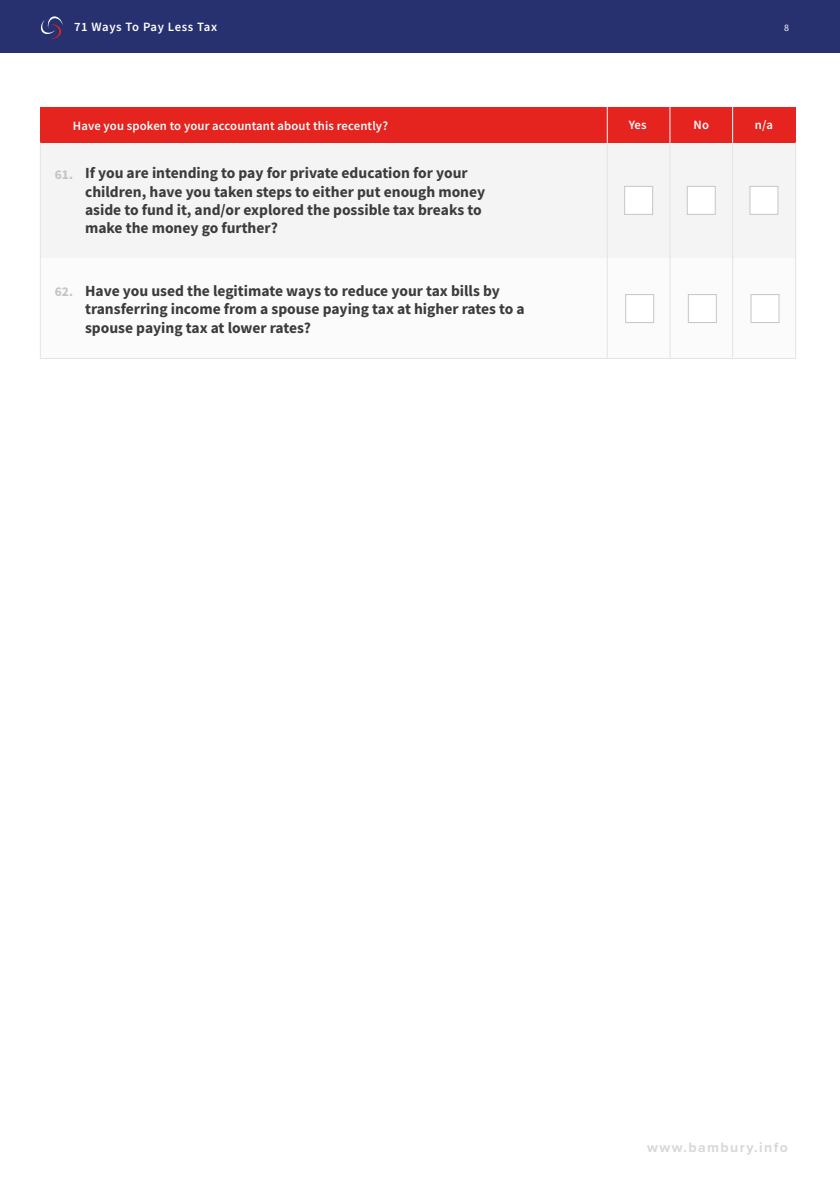
<style>
.page{position:relative;width:840px;height:1191px;background:#fff}
.page>*{position:absolute;margin:0;border:0;box-sizing:border-box;transform-origin:0 0}
.t1{font:700 15.6px/18.4px "Source Sans Pro";color:#3c3c3b}
.t2{font:700 14px "Proxima Nova";letter-spacing:.1em;color:#d8d8da}
.t3{font:700 13.4px "Source Sans Pro";color:#c3c3c3}
.t4{font:600 12.6px "Source Sans Pro";letter-spacing:.01em;color:#fff}
.t5{font:600 12.6px "Source Sans Pro";letter-spacing:.05em;color:#fff}
.t6{font:9.8px "Source Sans Pro";color:#fff}
.s1{font-size:13.4px;color:#c3c3c3}
</style>
<div class="page">
<div style="left:0;top:0;width:839px;height:53px;background:#28316f"></div>
<svg style="left:41px;top:16px;width:22px;height:23px"></svg>
<div style="left:40px;top:142px;width:755px;height:116px;background:#f4f4f4"></div>
<div style="left:40px;top:107px;width:755px;height:35px;background:#e5231f"></div>
<div style="left:40px;top:258px;width:755px;height:101px;background:#fbfbfb"></div>
<div style="left:623px;top:186px;width:29px;height:29px;background:#fff;border:1px solid #c8c9cb"></div>
<div style="left:686px;top:186px;width:29px;height:29px;background:#fff;border:1px solid #c8c9cb"></div>
<div style="left:749px;top:186px;width:29px;height:29px;background:#fff;border:1px solid #c8c9cb"></div>
<hr style="left:606px;top:142px;width:1px;height:217px;background:#e4e3e5">
<hr style="left:40px;top:358px;width:755px;height:1px;background:#e4e3e5">
<hr style="left:669px;top:142px;width:1px;height:217px;background:#e4e3e5">
<hr style="left:731px;top:142px;width:1px;height:217px;background:#e4e3e5">
<hr style="left:794px;top:142px;width:1px;height:217px;background:#e4e3e5">
<hr style="left:606px;top:107px;width:1px;height:35px;background:#fff">
<hr style="left:669px;top:107px;width:1px;height:35px;background:#fff">
<hr style="left:731px;top:107px;width:1px;height:35px;background:#fff">
<hr style="left:40px;top:142px;width:1px;height:217px;background:#e4e3e5">
<div style="left:624px;top:294px;width:29px;height:29px;background:#fff;border:1px solid #c8c9cb"></div>
<div style="left:687px;top:294px;width:29px;height:29px;background:#fff;border:1px solid #c8c9cb"></div>
<div style="left:750px;top:294px;width:29px;height:29px;background:#fff;border:1px solid #c8c9cb"></div>
<p class="t5" style="left:74px;top:19px;width:144px">71 Ways To Pay Less Tax</p>
<p class="t6" style="left:783px;top:22px;width:6px">8</p>
<p class="t4" style="left:73px;top:117px;width:316px">Have you spoken to your accountant about this recently?</p>
<p class="t4" style="left:628px;top:117px;width:19px">Yes</p>
<p class="t4" style="left:693px;top:117px;width:17px">No</p>
<p class="t4" style="left:754px;top:117px;width:19px">n/a</p>
<p class="t3" style="left:55px;top:165px;width:20px">61.</p>
<p class="t1" style="left:85px;top:164px;width:401px">If you are intending to pay for private education for your children, have you taken steps to either put enough money aside to fund it, and/or explored the possible tax breaks to make the money go further?</p>
<p class="t1" style="left:85px;top:281px;width:441px;text-indent:-30px"><span class="s1">62.</span> Have you used the legitimate ways to reduce your tax bills by transferring income from a spouse paying tax at higher rates to a spouse paying tax at lower rates?</p>
<p class="t2" style="left:646px;top:1136px;width:142px">www.bambury.info</p>
</div>
